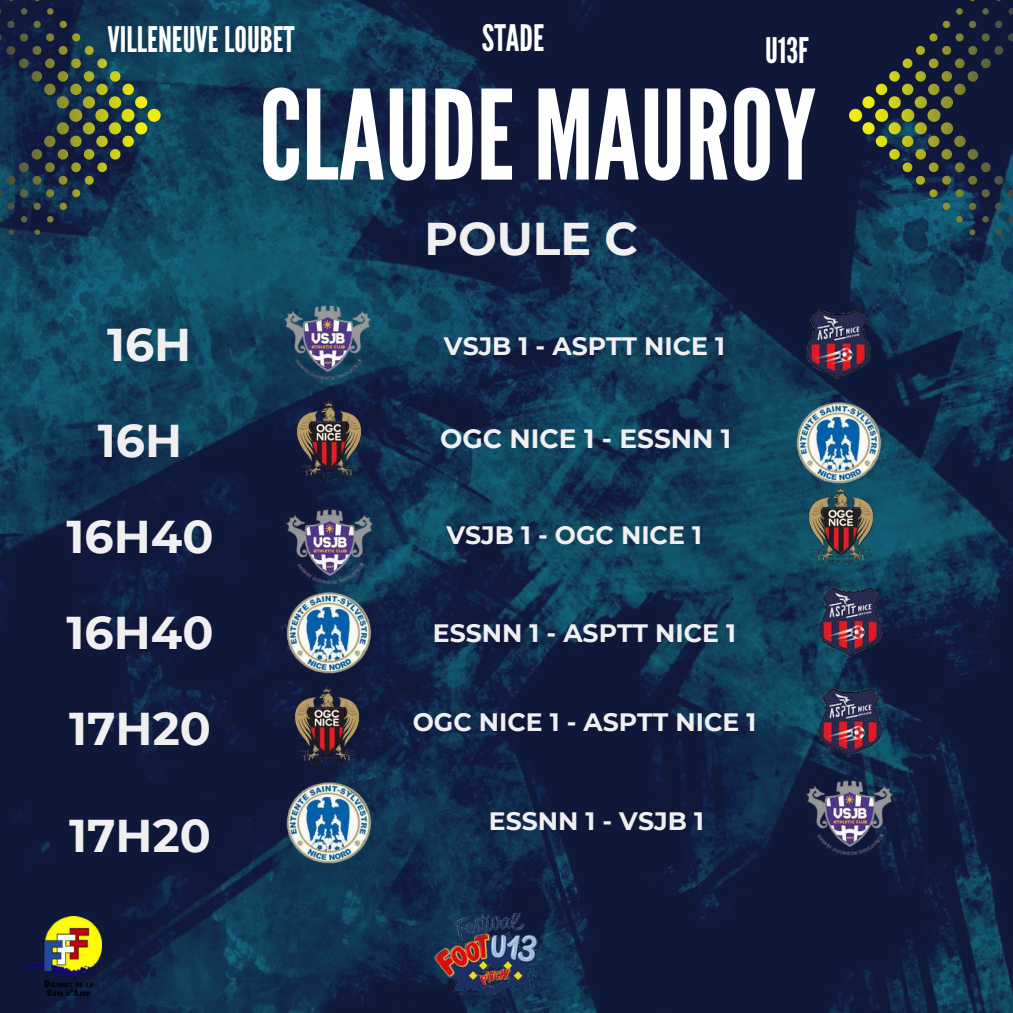
<style>
.page{position:relative;width:1013px;height:1013px;background:#fff}
.page>*{position:absolute;margin:0;border:0;box-sizing:border-box;transform-origin:0 0}
.t1{font:123.88px "League Gothic";color:#fff}
.t2{font:700 45.88px/95.9px "Montserrat";color:#f0f0f0;text-align:center}
.t3{font:36.5px "League Gothic";color:#fff}
.t4{font:35.25px "League Gothic";color:#fff}
.t5{font:700 26.38px "Montserrat";color:#f0f0f0}
.t6{font:700 25.12px "Montserrat";color:#f0f0f0}
</style>
<div class="page">
<img style="left:0;top:0;width:1012px;height:1012px">
<svg style="left:0;top:0;width:160px;height:235px;background:#223b48"></svg>
<svg style="left:849px;top:0;width:163px;height:235px;background:#223240"></svg>
<img style="left:422px;top:913px;width:133px;height:81px">
<img style="left:19px;top:916px;width:83px;height:79px">
<img style="left:283px;top:303px;width:88px;height:87px">
<img style="left:285px;top:506px;width:87px;height:73px">
<img style="left:805px;top:802px;width:87px;height:62px">
<img style="left:793px;top:264px;width:90px;height:126px">
<img style="left:805px;top:542px;width:90px;height:100px">
<img style="left:805px;top:642px;width:90px;height:160px">
<img style="left:296px;top:401px;width:65px;height:79px">
<img style="left:295px;top:686px;width:64px;height:79px">
<img style="left:808px;top:496px;width:65px;height:70px">
<img style="left:275px;top:579px;width:107px;height:107px">
<img style="left:275px;top:769px;width:107px;height:107px">
<img style="left:785px;top:390px;width:107px;height:106px">
<h3 class="t3" style="left:482px;top:17px;width:64px">STADE</h3>
<h1 class="t1" style="left:259px;top:64px;width:558px">CLAUDE MAUROY</h1>
<h3 class="t4" style="left:107px;top:19px;width:189px">VILLENEUVE LOUBET</h3>
<h3 class="t4" style="left:765px;top:30px;width:45px">U13F</h3>
<h2 class="t2" style="left:67px;top:297px;width:148px">16H<br>16H<br>16H40<br>16H40<br>17H20</h2>
<h2 class="t2" style="left:69px;top:787px;width:143px">17H20</h2>
<h2 class="t2" style="left:424px;top:191px;width:215px">POULE C</h2>
<p class="t6" style="left:444px;top:331px;width:283px">VSJB 1 - ASPTT NICE 1</p>
<p class="t5" style="left:440px;top:423px;width:292px">OGC NICE 1 - ESSNN 1</p>
<p class="t6" style="left:446px;top:519px;width:257px">VSJB 1 - OGC NICE 1</p>
<p class="t6" style="left:433px;top:617px;width:304px">ESSNN 1 - ASPTT NICE 1</p>
<p class="t6" style="left:413px;top:707px;width:345px">OGC NICE 1 - ASPTT NICE 1</p>
<p class="t6" style="left:489px;top:805px;width:216px">ESSNN 1 - VSJB 1</p>
</div>
